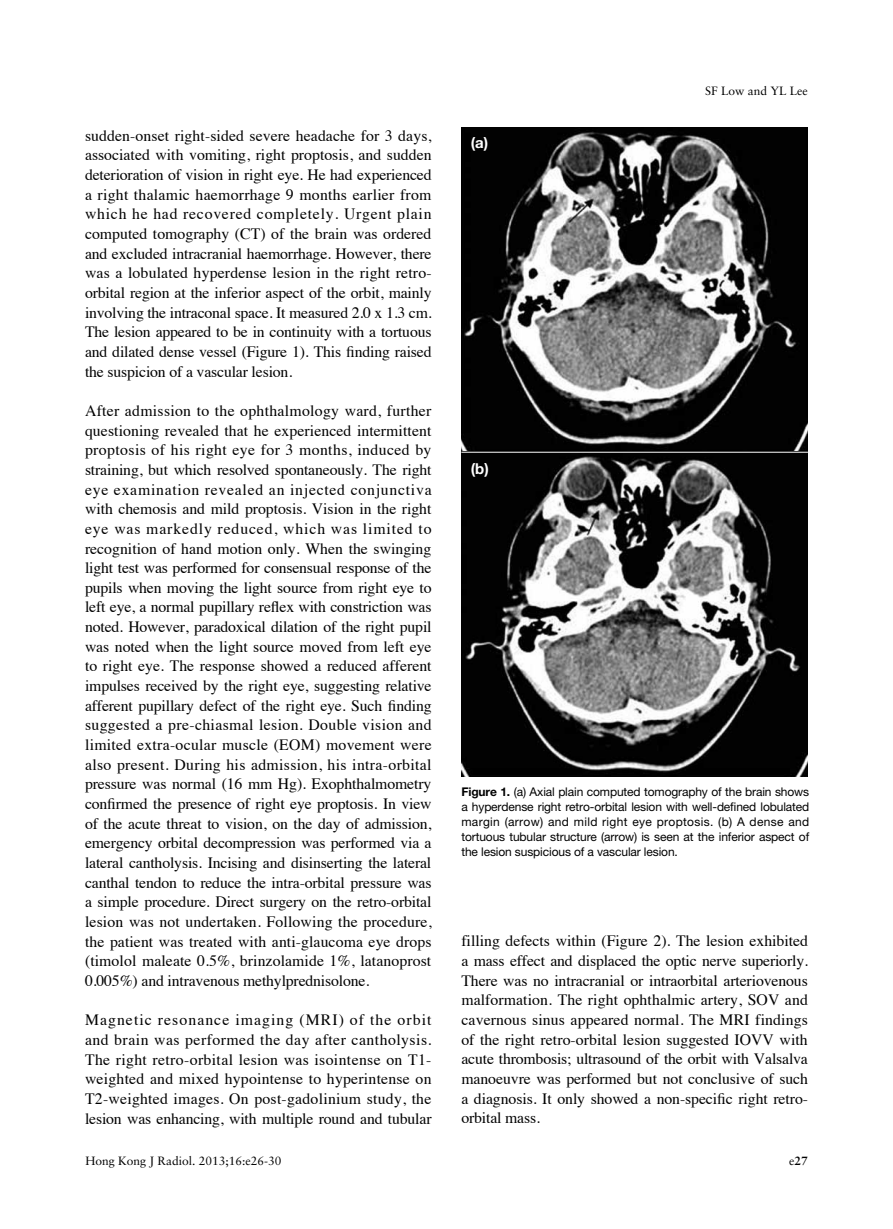
<style>
.page{position:relative;width:893px;height:1229px;background:#fff}
.page>*{position:absolute;margin:0;border:0;box-sizing:border-box;transform-origin:0 0}
.t1{font:15.75px/19.6px "Times";letter-spacing:-.01em;color:#000;text-align:justify}
.t2{font:700 15px "Helvetica Neue";color:#fff}
.t3{font:12px/15px "Helvetica Neue";letter-spacing:-.01em;color:#000;text-align:justify}
.t4{font:12px "Sabon";color:#000}
.t5{font:700 12px "Sabon";color:#000}
.s1{font-weight:700}
.s2{font-weight:400}
</style>
<div class="page">
<img style="left:461px;top:128px;width:347px;height:648px">
<hr style="left:461px;top:452px;width:347px;height:1px;background:#fff">
<p class="t1" style="left:85px;top:124px;width:348px">sudden-onset right-sided severe headache for 3 days, associated with vomiting, right proptosis, and sudden deterioration of vision in right eye. He had experienced a right thalamic haemorrhage 9 months earlier from which he had recovered completely. Urgent plain computed tomography (CT) of the brain was ordered and excluded intracranial haemorrhage. However, there was a lobulated hyperdense lesion in the right retro&shy;orbital region at the inferior aspect of the orbit, mainly involving the intraconal space. It measured 2.0 x 1.3 cm.<br>The lesion appeared to be in continuity with a tortuous and dilated dense vessel (Figure 1). This finding raised the suspicion of a vascular lesion.</p>
<p class="t1" style="left:85px;top:399px;width:348px">After admission to the ophthalmology ward, further questioning revealed that he experienced intermittent proptosis of his right eye for 3 months, induced by straining, but which resolved spontaneously. The right eye examination revealed an injected conjunctiva with chemosis and mild proptosis. Vision in the right eye was markedly reduced, which was limited to recognition of hand motion only. When the swinging light test was performed for consensual response of the pupils when moving the light source from right eye to left eye, a normal pupillary reflex with constriction was noted. However, paradoxical dilation of the right pupil was noted when the light source moved from left eye to right eye. The response showed a reduced afferent impulses received by the right eye, suggesting relative afferent pupillary defect of the right eye. Such finding suggested a pre-chiasmal lesion. Double vision and limited extra-ocular muscle (EOM) movement were also present. During his admission, his intra-orbital pressure was normal (16 mm Hg). Exophthalmometry confirmed the presence of right eye proptosis. In view of the acute threat to vision, on the day of admission, emergency orbital decompression was performed via a lateral cantholysis. Incising and disinserting the lateral canthal tendon to reduce the intra-orbital pressure was a simple procedure. Direct surgery on the retro-orbital lesion was not undertaken. Following the procedure, the patient was treated with anti-glaucoma eye drops (timolol maleate 0.5%, brinzolamide 1%, latanoprost 0.005%) and intravenous methylprednisolone.</p>
<p class="t1" style="left:85px;top:1009px;width:348px">Magnetic resonance imaging (MRI) of the orbit and brain was performed the day after cantholysis.<br>The right retro-orbital lesion was isointense on T1- weighted and mixed hypointense to hyperintense on T2-weighted images. On post-gadolinium study, the lesion was enhancing, with multiple round and tubular</p>
<p class="t2" style="left:471px;top:134px;width:19px">(a)</p>
<p class="t2" style="left:471px;top:459px;width:20px">(b)</p>
<p class="t4" style="left:705px;top:84px;width:104px">SF Low and YL Lee</p>
<p class="t3" style="left:461px;top:784px;width:349px"><span class="s1">Figure 1.</span> (a) Axial plain computed tomography of the brain shows a hyperdense right retro-orbital lesion with well-defined lobulated margin (arrow) and mild right eye proptosis. (b) A dense and tortuous tubular structure (arrow) is seen at the inferior aspect of the lesion suspicious of a vascular lesion.</p>
<p class="t1" style="left:461px;top:930px;width:348px">filling defects within (Figure 2). The lesion exhibited a mass effect and displaced the optic nerve superiorly.<br>There was no intracranial or intraorbital arteriovenous malformation. The right ophthalmic artery, SOV and cavernous sinus appeared normal. The MRI findings of the right retro-orbital lesion suggested IOVV with acute thrombosis; ultrasound of the orbit with Valsalva manoeuvre was performed but not conclusive of such a diagnosis. It only showed a non-specific right retro&shy;orbital mass.</p>
<p class="t4" style="left:85px;top:1153px;width:198px">Hong Kong J Radiol. 2013;16:e26-30</p>
<p class="t5" style="left:789px;top:1153px;width:20px"><span class="s2">e</span>27</p>
</div>
